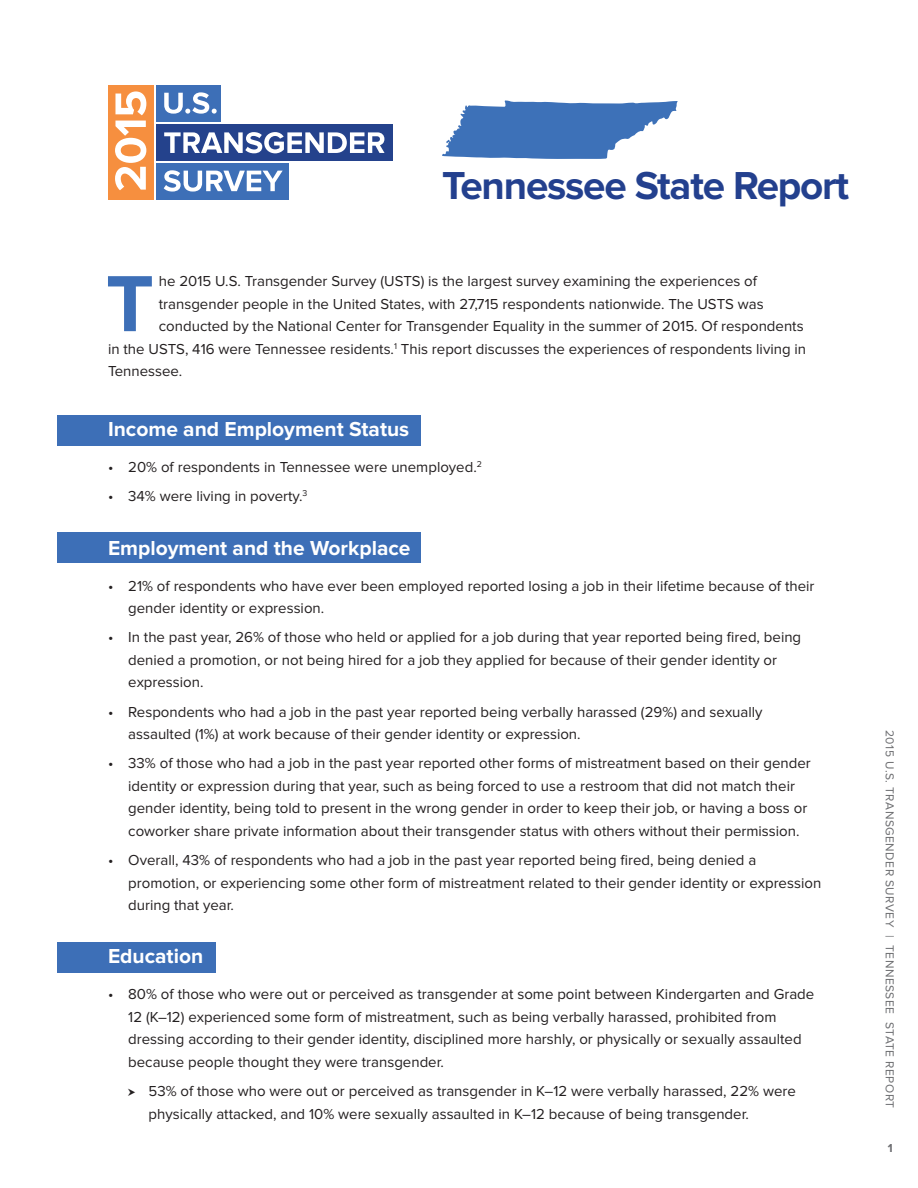
<style>
.page{position:relative;width:918px;height:1188px;background:#fff}
.page>*{position:absolute;margin:0;border:0;box-sizing:border-box;transform-origin:0 0}
.BODY{font:700 82.5px "Proxima Nova";color:#3d6fb7}
.BODY-2{font:700 40.5px "Proxima Nova";letter-spacing:-.03em;color:#23408e}
.subhead_white{font:700 21px "Proxima Nova";color:#fff}
.bullet{font:15px/22.5px "Proxima Nova";color:#231f20}
.BODY-3{font:15px "Proxima Nova";color:#231f20}
.t1{font:12px "Proxima Nova";letter-spacing:.04em;color:#6c6d70}
.t2{font:700 12px "Proxima Nova";color:#6c6d70}
.s1{font-family:"Pointers";font-size:12px}
</style>
<div class="page">
<div style="left:57px;top:416px;width:364px;height:30px;background:#3d6fb7"></div>
<div style="left:57px;top:532px;width:364px;height:30px;background:#3d6fb7"></div>
<div style="left:57px;top:942px;width:159px;height:30px;background:#3d6fb7"></div>
<div style="left:108px;top:85px;width:46px;height:114px;background:#f68f3f"></div>
<div style="left:156px;top:85px;width:65px;height:36px;background:#3d6fb7"></div>
<div style="left:156px;top:124px;width:237px;height:36px;background:#24428c"></div>
<div style="left:156px;top:163px;width:133px;height:36px;background:#3d6fb7"></div>
<svg style="left:164px;top:92px;width:53px;height:22px"></svg>
<svg style="left:164px;top:132px;width:221px;height:21px"></svg>
<svg style="left:164px;top:170px;width:119px;height:22px"></svg>
<svg style="left:115px;top:121px;width:31px;height:69px"></svg>
<svg style="left:115px;top:91px;width:31px;height:24px"></svg>
<svg style="left:442px;top:100px;width:236px;height:59px"></svg>
<p class="BODY-2" style="left:442px;top:162px;width:409px">Tennessee State Report</p>
<p class="BODY" style="left:106px;top:256px;width:49px">T</p>
<p class="BODY-3" style="left:159px;top:273px;width:600px">he 2015 U.S. Transgender Survey (USTS) is the largest survey examining the experiences of</p>
<p class="BODY-3" style="left:159px;top:295px;width:606px">transgender people in the United States, with 27,715 respondents nationwide. The USTS was</p>
<p class="BODY-3" style="left:159px;top:318px;width:646px">conducted by the National Center for Transgender Equality in the summer of 2015. Of respondents</p>
<p class="BODY-3" style="left:108px;top:340px;width:700px">in the USTS, 416 were Tennessee residents.<sup>1</sup> This report discusses the experiences of respondents living in</p>
<p class="BODY-3" style="left:108px;top:363px;width:76px">Tennessee.</p>
<p class="subhead_white" style="left:108px;top:417px;width:303px">Income and Employment Status</p>
<p class="bullet" style="left:108px;top:456px;width:375px">• 20% of respondents in Tennessee were unemployed.<sup>2</sup></p>
<p class="bullet" style="left:108px;top:485px;width:201px">• 34% were living in poverty.<sup>3</sup></p>
<p class="subhead_white" style="left:108px;top:536px;width:304px">Employment and the Workplace</p>
<p class="bullet" style="left:128px;top:575px;width:688px;text-indent:-20px">• 21% of respondents who have ever been employed reported losing a job in their lifetime because of their gender identity or expression.</p>
<p class="bullet" style="left:128px;top:626px;width:675px;text-indent:-20px">• In the past year, 26% of those who held or applied for a job during that year reported being fired, being denied a promotion, or not being hired for a job they applied for because of their gender identity or expression.</p>
<p class="bullet" style="left:128px;top:701px;width:636px;text-indent:-20px">• Respondents who had a job in the past year reported being verbally harassed (29%) and sexually assaulted (1%) at work because of their gender identity or expression.</p>
<p class="bullet" style="left:128px;top:752px;width:684px;text-indent:-20px">• 33% of those who had a job in the past year reported other forms of mistreatment based on their gender identity or expression during that year, such as being forced to use a restroom that did not match their gender identity, being told to present in the wrong gender in order to keep their job, or having a boss or coworker share private information about their transgender status with others without their permission.</p>
<p class="bullet" style="left:128px;top:849px;width:695px;text-indent:-20px">• Overall, 43% of respondents who had a job in the past year reported being fired, being denied a promotion, or experiencing some other form of mistreatment related to their gender identity or expression during that year.</p>
<p class="subhead_white" style="left:108px;top:944px;width:97px">Education</p>
<p class="bullet" style="left:128px;top:983px;width:688px;text-indent:-20px">• 80% of those who were out or perceived as transgender at some point between Kindergarten and Grade 12 (K–12) experienced some form of mistreatment, such as being verbally harassed, prohibited from dressing according to their gender identity, disciplined more harshly, or physically or sexually assaulted because people thought they were transgender.</p>
<p class="bullet" style="left:148px;top:1080px;width:649px;text-indent:-20px"><span class="s1">b</span> 53% of those who were out or perceived as transgender in K–12 were verbally harassed, 22% were physically attacked, and 10% were sexually assaulted in K–12 because of being transgender.</p>
<p class="t1" style="left:897px;top:730px;width:380px;rotate:90deg">2015 U.S. TRANSGENDER SURVEY | TENNESSEE STATE REPORT</p>
<p class="t2" style="left:888px;top:1141px;width:6px">1</p>
</div>
